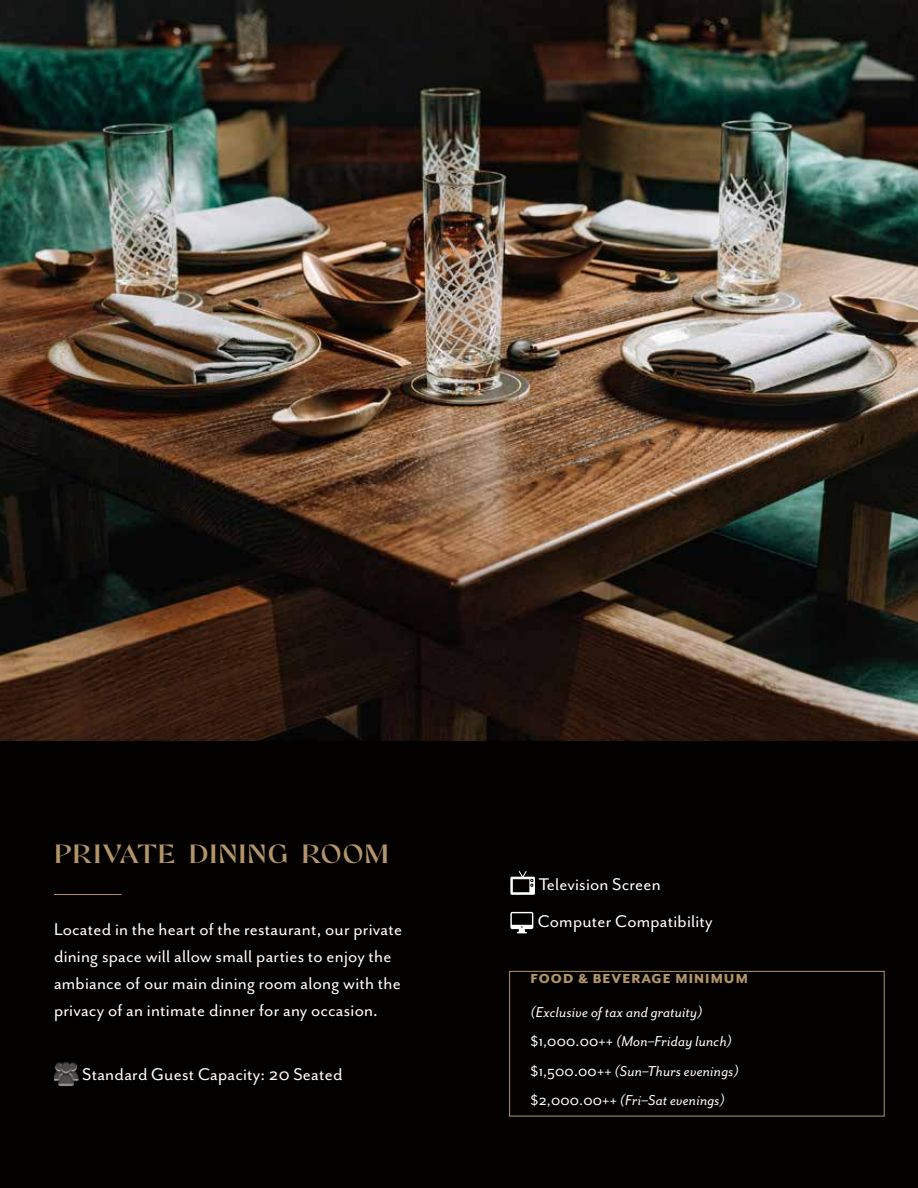
<style>
.page{position:relative;width:918px;height:1188px;background:#fff}
.page>*{position:absolute;margin:0;border:0;box-sizing:border-box;transform-origin:0 0}
.t1{font:26.4px "Mofista";letter-spacing:.05em;color:#b3956b;scale:1.25 1}
.t2{font:19.5px/27px "Mr Eaves San OT";letter-spacing:.01em;color:#fff}
.t3{font:italic 16.5px/29.4px "Mr Eaves San OT";letter-spacing:.01em;color:#fff}
.t4{font:800 15px "Mr Eaves Mod OT";letter-spacing:.07em;color:#b3956b}
.s1{font-style:normal}
</style>
<div class="page">
<div style="left:0;top:662px;width:918px;height:526px;background:#020100"></div>
<hr style="left:54px;top:894px;width:68px;height:1px;background:#b3956b">
<img style="left:54px;top:1062px;width:24px;height:24px">
<svg style="left:510px;top:871px;width:25px;height:24px"></svg>
<svg style="left:510px;top:912px;width:23px;height:21px"></svg>
<div style="left:509px;top:971px;width:376px;height:145px;border:1px solid #b3956b"></div>
<img style="left:0;top:0;width:918px;height:741px">
<h1 class="t1" style="left:54px;top:837px;width:269px">PRIVATE DINING ROOM</h1>
<p class="t2" style="left:54px;top:916px;width:350px">Located in the heart of the restaurant, our private dining space will allow small parties to enjoy the ambiance of our main dining room along with the privacy of an intimate dinner for any occasion.</p>
<p class="t2" style="left:82px;top:1061px;width:262px">Standard Guest Capacity: 20 Seated</p>
<p class="t2" style="left:538px;top:866px;width:176px;line-height:37px">Television Screen<br>Computer Compatibility</p>
<p class="t4" style="left:531px;top:970px;width:219px">FOOD &amp; BEVERAGE MINIMUM</p>
<p class="t3" style="left:531px;top:997px;width:210px">(Exclusive of tax and gratuity) <span class="s1">$1,000.00++</span> (Mon–Friday lunch) <span class="s1">$1,500.00++</span> (Sun–Thurs evenings) <span class="s1">$2,000.00++</span> (Fri–Sat evenings)</p>
</div>
